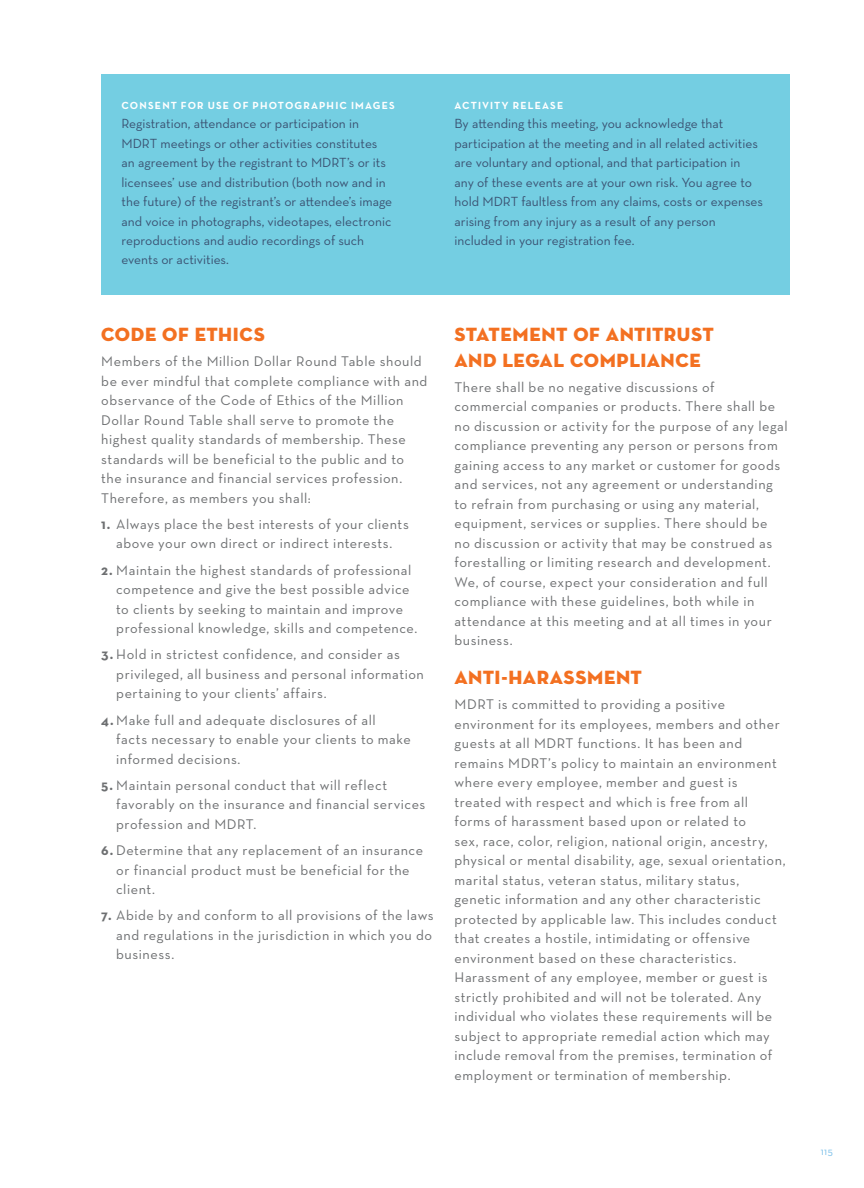
<style>
.page{position:relative;width:864px;height:1188px;background:#fff}
.page>*{position:absolute;margin:0;border:0;box-sizing:border-box;transform-origin:0 0}
.t1{font:19.5px/25.5px "Neutraface Display Titling";letter-spacing:.025em;color:#f37021}
.t2{font:14.25px/19.5px "Neutraface Text";letter-spacing:.04em;color:#6d6f71}
.t3{font:13.5px/19.5px "Neutraface Text";color:#3b5373}
.t4{font:700 10.5px "Neutraface Text";letter-spacing:.11em;color:#fff}
.t5{font:10.5px "Neutraface Text";color:#76bde8}
.s1{font-weight:700}
</style>
<div class="page">
<div style="left:101px;top:74px;width:689px;height:221px;background:#74cee2"></div>
<p class="t4" style="left:122px;top:98px;width:275px">CONSENT FOR USE OF PHOTOGRAPHIC IMAGES</p>
<p class="t3" style="left:122px;top:114px;width:272px">Registration, attendance or participation in MDRT meetings or other activities constitutes an agreement by the registrant to MDRT’s or its licensees’ use and distribution (both now and in the future) of the registrant’s or attendee’s image and voice in photographs, videotapes, electronic reproductions and audio recordings of such events or activities.</p>
<p class="t4" style="left:454px;top:98px;width:110px">ACTIVITY RELEASE</p>
<p class="t3" style="left:454px;top:114px;width:310px">By attending this meeting, you acknowledge that participation at the meeting and in all related activities are voluntary and optional, and that participation in any of these events are at your own risk. You agree to hold MDRT faultless from any claims, costs or expenses arising from any injury as a result of any person included in your registration fee.</p>
<h1 class="t1" style="left:101px;top:322px;width:165px">CODE OF ETHICS</h1>
<p class="t2" style="left:101px;top:351px;width:328px">Members of the Million Dollar Round Table should be ever mindful that complete compliance with and observance of the Code of Ethics of the Million Dollar Round Table shall serve to promote the highest quality standards of membership. These standards will be beneficial to the public and to the insurance and financial services profession.<br>Therefore, as members you shall:</p>
<p class="t2" style="left:101px;top:514px;width:309px;text-align:center"><span class="s1">1.</span> Always place the best interests of your clients above your own direct or indirect interests.</p>
<p class="t2" style="left:116px;top:560px;width:303px;text-indent:-15px"><span class="s1">2.</span> Maintain the highest standards of professional competence and give the best possible advice to clients by seeking to maintain and improve professional knowledge, skills and competence.</p>
<p class="t2" style="left:116px;top:645px;width:309px;text-indent:-15px"><span class="s1">3.</span> Hold in strictest confidence, and consider as privileged, all business and personal information pertaining to your clients’ affairs.</p>
<p class="t2" style="left:116px;top:710px;width:296px;text-indent:-15px"><span class="s1">4.</span> Make full and adequate disclosures of all<br>facts necessary to enable your clients to make informed decisions.</p>
<p class="t2" style="left:116px;top:775px;width:311px;text-indent:-15px"><span class="s1">5.</span> Maintain personal conduct that will reflect favorably on the insurance and financial services profession and MDRT.</p>
<p class="t2" style="left:116px;top:840px;width:308px;text-indent:-15px"><span class="s1">6.</span> Determine that any replacement of an insurance or financial product must be beneficial for the client.</p>
<p class="t2" style="left:116px;top:906px;width:319px;text-align:justify;text-indent:-15px"><span class="s1">7.</span> Abide by and conform to all provisions of the laws and regulations in the jurisdiction in which you do business.</p>
<h1 class="t1" style="left:455px;top:322px;width:261px">STATEMENT OF ANTITRUST<br>AND LEGAL COMPLIANCE</h1>
<p class="t2" style="left:455px;top:377px;width:335px">There shall be no negative discussions of commercial companies or products. There shall be no discussion or activity for the purpose of any legal compliance preventing any person or persons from gaining access to any market or customer for goods and services, not any agreement or understanding to refrain from purchasing or using any material, equipment, services or supplies. There should be<br>no discussion or activity that may be construed as forestalling or limiting research and development.<br>We, of course, expect your consideration and full compliance with these guidelines, both while in attendance at this meeting and at all times in your business.</p>
<h1 class="t1" style="left:455px;top:665px;width:189px">ANTI-HARASSMENT</h1>
<p class="t2" style="left:455px;top:694px;width:333px">MDRT is committed to providing a positive environment for its employees, members and other guests at all MDRT functions. It has been and remains MDRT’s policy to maintain an environment where every employee, member and guest is treated with respect and which is free from all forms of harassment based upon or related to<br>sex, race, color, religion, national origin, ancestry, physical or mental disability, age, sexual orientation, marital status, veteran status, military status, genetic information and any other characteristic protected by applicable law. This includes conduct that creates a hostile, intimidating or offensive environment based on these characteristics.<br>Harassment of any employee, member or guest is strictly prohibited and will not be tolerated. Any individual who violates these requirements will be subject to appropriate remedial action which may include removal from the premises, termination of employment or termination of membership.</p>
<p class="t5" style="left:821px;top:1145px;width:14px">115</p>
</div>
